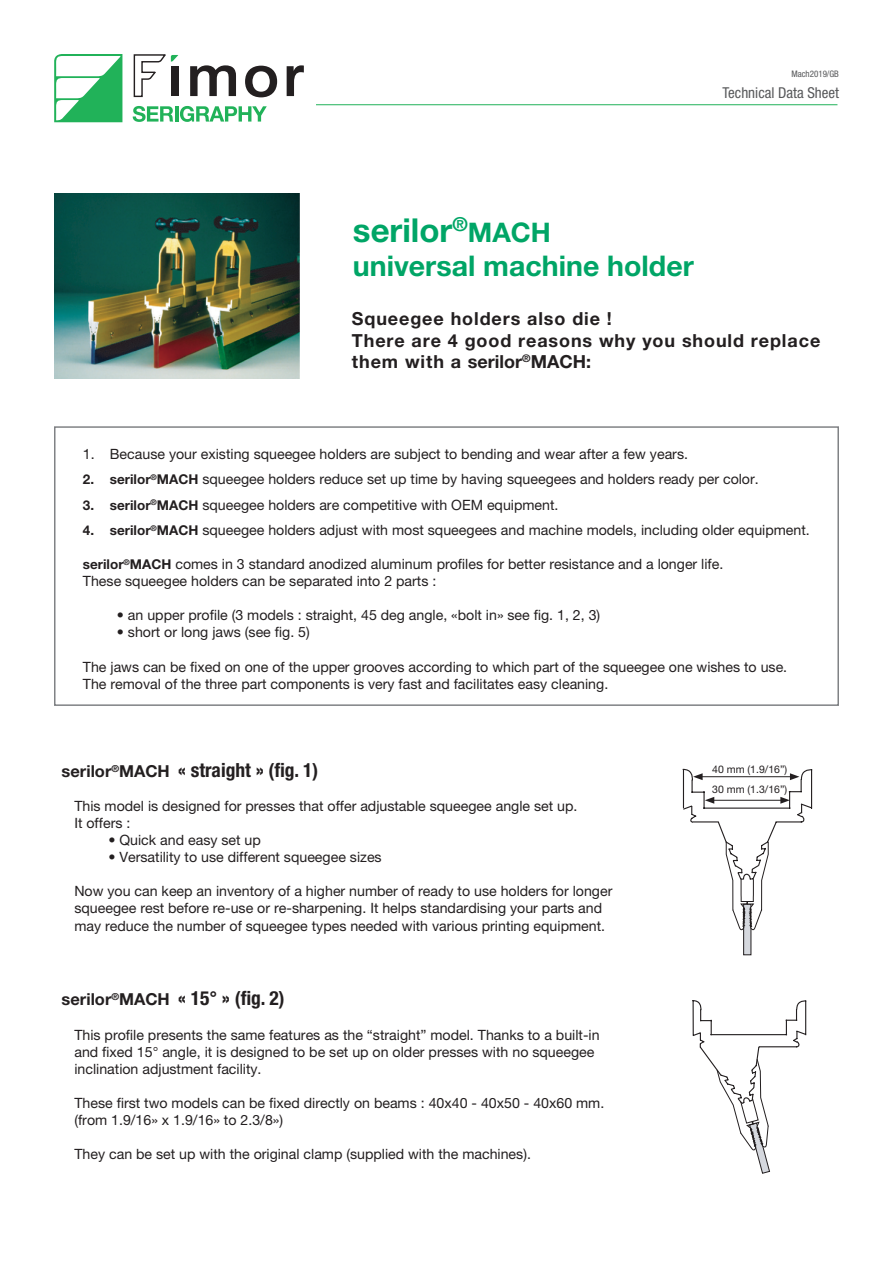
<style>
.page{position:relative;width:893px;height:1263px;background:#fff}
.page>*{position:absolute;margin:0;border:0;box-sizing:border-box;transform-origin:0 0}
.t1{font:700 33px "Helvetica Neue LT Pro";color:#00a566}
.t2{font:700 28.5px "Helvetica Neue LT Pro";color:#00a566}
.t3{font:700 condensed 19.5px "Helvetica Neue LT Pro";color:#231f20}
.t4{font:700 18px/21.6px "Helvetica Neue LT Pro";letter-spacing:.05em;color:#231f20}
.t5{font:condensed 15px "Helvetica Neue LT Pro";color:#57585a}
.t6{font:14.25px/17.1px "Helvetica Neue LT Pro";color:#231f20}
.t7{font:10.5px "Helvetica Neue LT Pro";color:#231f20}
.t8{font:condensed 9px "Helvetica Neue LT Pro";color:#57585a}
.s1{font-size:27px}
.s2{font-weight:700;font-size:13.5px}
.s3{font-stretch:normal;font-size:16.5px}
</style>
<div class="page">
<img style="left:54px;top:193px;width:246px;height:186px">
<div style="left:54px;top:426px;width:785px;height:280px;border:2px solid #808285"></div>
<svg style="left:692px;top:1000px;width:115px;height:174px"></svg>
<div style="left:744px;top:904px;width:7px;height:51px;background:#d5d8de"></div>
<div style="left:743px;top:904px;width:8px;height:51px;border:1px solid #231f20"></div>
<svg style="left:682px;top:768px;width:131px;height:163px"></svg>
<hr style="left:316px;top:104px;width:521px;height:1px;background:#21b259">
<svg style="left:133px;top:106px;width:40px;height:16px"></svg>
<hr style="left:175px;top:106px;width:3px;height:16px;background:#21b259">
<svg style="left:180px;top:106px;width:87px;height:16px"></svg>
<svg style="left:190px;top:65px;width:46px;height:31px"></svg>
<svg style="left:287px;top:65px;width:17px;height:31px"></svg>
<svg style="left:245px;top:66px;width:32px;height:31px"></svg>
<svg style="left:54px;top:54px;width:68px;height:68px"></svg>
<svg style="left:133px;top:54px;width:46px;height:44px"></svg>
<p class="t8" style="left:791px;top:68px;width:49px">Mach2019/GB</p>
<p class="t5" style="left:722px;top:84px;width:118px">Technical Data Sheet</p>
<p class="t1" style="left:353px;top:209px;width:199px">serilor<sup>®</sup><span class="s1">MACH</span></p>
<p class="t2" style="left:353px;top:248px;width:342px">universal machine holder</p>
<p class="t4" style="left:352px;top:307px;width:262px">Squeegee holders also die !</p>
<p class="t4" style="left:352px;top:329px;width:470px">There are 4 good reasons why you should replace them with a serilor<sup>®</sup>MACH:</p>
<p class="t6" style="left:83px;top:445px;width:607px">1. Because your existing squeegee holders are subject to bending and wear after a few years.</p>
<p class="t6" style="left:83px;top:470px;width:677px"><span class="s2">2. serilor</span><sup>®</sup><span class="s2">MACH</span> squeegee holders reduce set up time by having squeegees and holders ready per color.</p>
<p class="t6" style="left:83px;top:496px;width:477px"><span class="s2">3. serilor</span><sup>®</sup><span class="s2">MACH</span> squeegee holders are competitive with OEM equipment.</p>
<p class="t6" style="left:83px;top:521px;width:728px"><span class="s2">4. serilor</span><sup>®</sup><span class="s2">MACH</span> squeegee holders adjust with most squeegees and machine models, including older equipment.</p>
<p class="t6" style="left:83px;top:555px;width:642px"><span class="s2">serilor</span><sup>®</sup><span class="s2">MACH</span> comes in 3 standard anodized aluminum profiles for better resistance and a longer life.</p>
<p class="t6" style="left:83px;top:572px;width:355px">These squeegee holders can be separated into 2 parts :</p>
<p class="t6" style="left:117px;top:607px;width:485px">• an upper profile (3 models : straight, 45 deg angle, «bolt in» see fig. 1, 2, 3)</p>
<p class="t6" style="left:117px;top:624px;width:194px">• short or long jaws (see fig. 5)</p>
<p class="t6" style="left:83px;top:658px;width:706px">The jaws can be fixed on one of the upper grooves according to which part of the squeegee one wishes to use.</p>
<p class="t6" style="left:83px;top:675px;width:527px">The removal of the three part components is very fast and facilitates easy cleaning.</p>
<p class="t3" style="left:62px;top:758px;width:258px"><span class="s3">serilor</span><sup>®</sup><span class="s3">MACH</span> « straight » (fig. 1)</p>
<p class="t6" style="left:74px;top:797px;width:505px">This model is designed for presses that offer adjustable squeegee angle set up.</p>
<p class="t6" style="left:74px;top:814px;width:57px">It offers :</p>
<p class="t6" style="left:108px;top:831px;width:154px">• Quick and easy set up</p>
<p class="t6" style="left:108px;top:848px;width:275px">• Versatility to use different squeegee sizes</p>
<p class="t6" style="left:74px;top:883px;width:539px">Now you can keep an inventory of a higher number of ready to use holders for longer</p>
<p class="t6" style="left:74px;top:900px;width:529px">squeegee rest before re-use or re-sharpening. It helps standardising your parts and</p>
<p class="t6" style="left:74px;top:917px;width:532px">may reduce the number of squeegee types needed with various printing equipment.</p>
<p class="t3" style="left:62px;top:987px;width:225px"><span class="s3">serilor</span><sup>®</sup><span class="s3">MACH</span> « 15° » (fig. 2)</p>
<p class="t6" style="left:74px;top:1026px;width:527px">This profile presents the same features as the “straight” model. Thanks to a built-in and fixed 15° angle, it is designed to be set up on older presses with no squeegee inclination adjustment facility.</p>
<p class="t6" style="left:74px;top:1094px;width:531px">These first two models can be fixed directly on beams : 40x40 - 40x50 - 40x60 mm. (from 1.9/16» x 1.9/16» to 2.3/8»)</p>
<p class="t6" style="left:74px;top:1145px;width:458px">They can be set up with the original clamp (supplied with the machines).</p>
<p class="t7" style="left:712px;top:763px;width:77px">40 mm (1.9/16”)</p>
<p class="t7" style="left:712px;top:783px;width:77px">30 mm (1.3/16”)</p>
</div>
